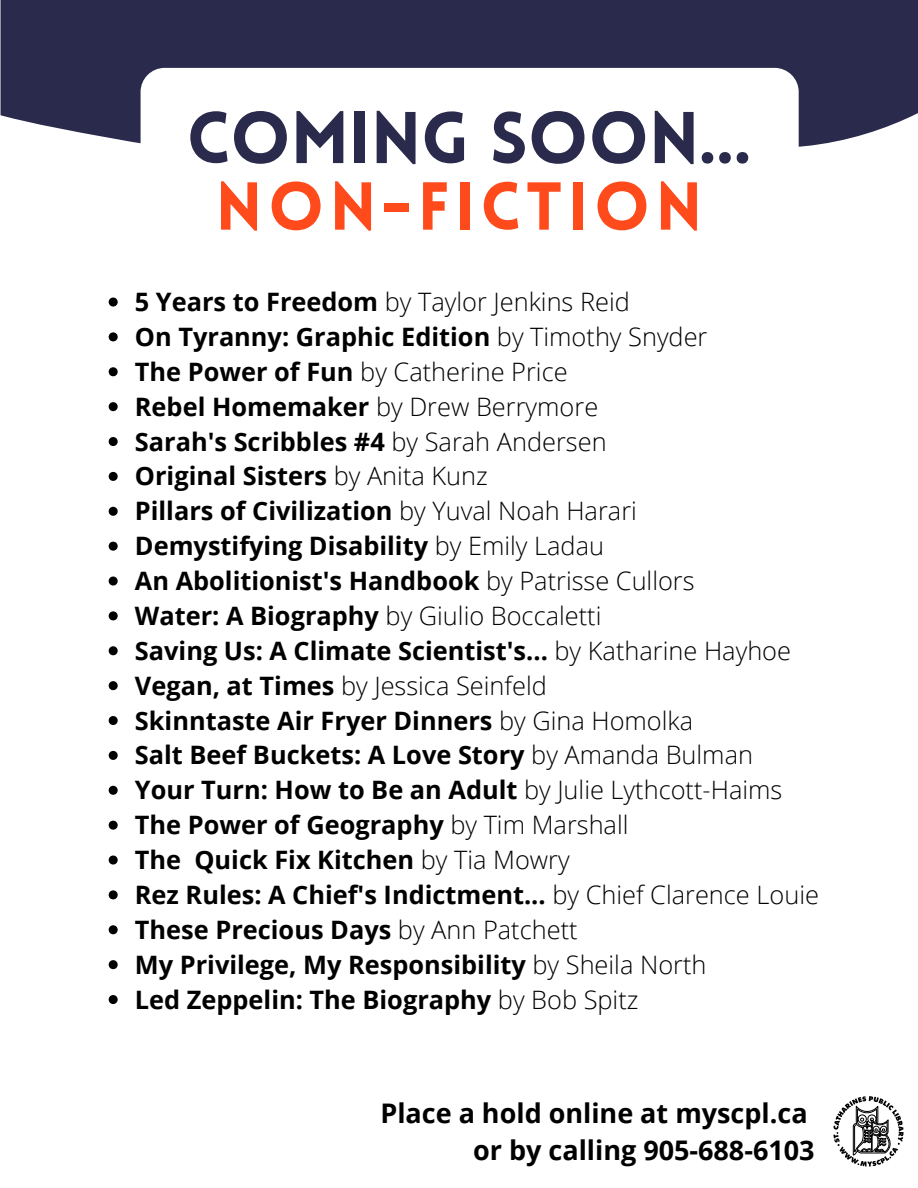
<style>
.page{position:relative;width:918px;height:1188px;background:#fff}
.page>*{position:absolute;margin:0;border:0;box-sizing:border-box;transform-origin:0 0}
.t1{font:900 71.55px "Lovelo";color:#2a2a4c}
.t2{font:900 66.3px "Lovelo";letter-spacing:.085em;color:#ff4a1c}
.t3{font:700 27px "Open Sans";color:#000}
.t4{font:700 25.35px "Open Sans";color:#000}
.t5{font:300 25.35px "Open Sans";color:#000}
.s1{font-weight:700}
.s2{font-weight:300}
</style>
<div class="page">
<div style="left:1px;top:0;width:917px;height:147px;background:#2a2a4c"></div>
<div style="left:141px;top:68px;width:658px;height:238px;background:#fff;border-radius:24px"></div>
<svg style="left:833px;top:1096px;width:71px;height:71px"></svg>
<svg style="left:109px;top:298px;width:9px;height:9px"></svg>
<svg style="left:109px;top:332px;width:9px;height:9px"></svg>
<svg style="left:109px;top:367px;width:9px;height:9px"></svg>
<svg style="left:109px;top:402px;width:9px;height:9px"></svg>
<svg style="left:109px;top:437px;width:9px;height:9px"></svg>
<svg style="left:109px;top:472px;width:9px;height:9px"></svg>
<svg style="left:109px;top:507px;width:9px;height:9px"></svg>
<svg style="left:109px;top:542px;width:9px;height:9px"></svg>
<svg style="left:109px;top:577px;width:9px;height:9px"></svg>
<svg style="left:109px;top:611px;width:9px;height:9px"></svg>
<svg style="left:109px;top:646px;width:9px;height:9px"></svg>
<svg style="left:109px;top:681px;width:9px;height:9px"></svg>
<svg style="left:109px;top:716px;width:9px;height:9px"></svg>
<svg style="left:109px;top:751px;width:9px;height:9px"></svg>
<svg style="left:109px;top:786px;width:9px;height:9px"></svg>
<svg style="left:109px;top:821px;width:9px;height:9px"></svg>
<svg style="left:109px;top:856px;width:9px;height:9px"></svg>
<svg style="left:109px;top:890px;width:9px;height:9px"></svg>
<svg style="left:109px;top:925px;width:9px;height:9px"></svg>
<svg style="left:109px;top:960px;width:9px;height:9px"></svg>
<svg style="left:109px;top:995px;width:9px;height:9px"></svg>
<p class="t1" style="left:187px;top:109px;width:566px">COMING SOON...</p>
<p class="t2" style="left:216px;top:180px;width:488px">NON-FICTION</p>
<p class="t5" style="left:135px;top:284px;width:496px"><span class="s1">5 Years to Freedom</span> by Taylor Jenkins Reid</p>
<p class="t4" style="left:135px;top:319px;width:574px">On Tyranny: Graphic Edition <span class="s2">by Timothy Snyder</span></p>
<p class="t5" style="left:135px;top:354px;width:434px"><span class="s1">The Power of Fun</span> by Catherine Price</p>
<p class="t5" style="left:135px;top:389px;width:465px"><span class="s1">Rebel Homemaker</span> by Drew Berrymore</p>
<p class="t4" style="left:135px;top:423px;width:473px">Sarah's Scribbles #4 <span class="s2">by Sarah Andersen</span></p>
<p class="t4" style="left:135px;top:458px;width:354px">Original Sisters <span class="s2">by Anita Kunz</span></p>
<p class="t4" style="left:135px;top:493px;width:504px">Pillars of Civilization <span class="s2">by Yuval Noah Harari</span></p>
<p class="t4" style="left:135px;top:528px;width:471px">Demystifying Disability <span class="s2">by Emily Ladau</span></p>
<p class="t4" style="left:135px;top:563px;width:561px">An Abolitionist's Handbook <span class="s2">by Patrisse Cullors</span></p>
<p class="t5" style="left:135px;top:598px;width:468px"><span class="s1">Water: A Biography</span> by Giulio Boccaletti</p>
<p class="t4" style="left:135px;top:633px;width:658px">Saving Us: A Climate Scientist's... <span class="s2">by Katharine Hayhoe</span></p>
<p class="t5" style="left:135px;top:668px;width:413px"><span class="s1">Vegan, at Times</span> by Jessica Seinfeld</p>
<p class="t4" style="left:135px;top:702px;width:560px">Skinntaste Air Fryer Dinners <span class="s2">by Gina Homolka</span></p>
<p class="t4" style="left:135px;top:737px;width:620px">Salt Beef Buckets: A Love Story <span class="s2">by Amanda Bulman</span></p>
<p class="t4" style="left:135px;top:772px;width:649px">Your Turn: How to Be an Adult <span class="s2">by Julie Lythcott-Haims</span></p>
<p class="t4" style="left:135px;top:807px;width:495px">The Power of Geography <span class="s2">by Tim Marshall</span></p>
<p class="t4" style="left:135px;top:842px;width:436px">The Quick Fix Kitchen <span class="s2">by Tia Mowry</span></p>
<p class="t4" style="left:135px;top:877px;width:686px">Rez Rules: A Chief's Indictment... <span class="s2">by Chief Clarence Louie</span></p>
<p class="t4" style="left:135px;top:912px;width:444px">These Precious Days <span class="s2">by Ann Patchett</span></p>
<p class="t4" style="left:135px;top:947px;width:573px">My Privilege, My Responsibility <span class="s2">by Sheila North</span></p>
<p class="t4" style="left:135px;top:981px;width:505px">Led Zeppelin: The Biography <span class="s2">by Bob Spitz</span></p>
<p class="t3" style="left:380px;top:1094px;width:429px">Place a hold online at myscpl.ca</p>
<p class="t3" style="left:473px;top:1131px;width:343px">or by calling 905-688-6103</p>
</div>
